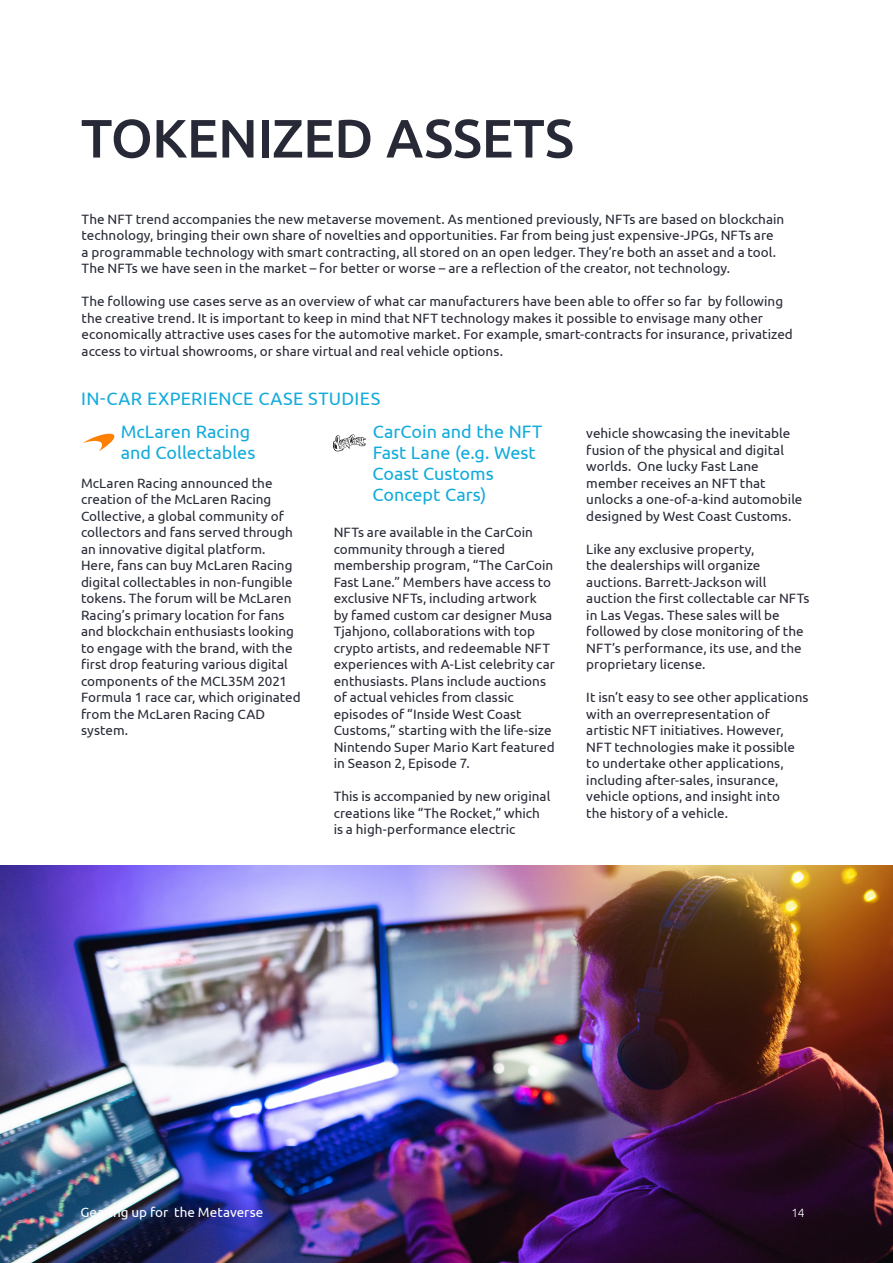
<style>
.page{position:relative;width:893px;height:1263px;background:#fff}
.page>*{position:absolute;margin:0;border:0;box-sizing:border-box;transform-origin:0 0}
.H2_-_Chapter-title{font:500 54px "Ubuntu";letter-spacing:-.01em;color:#272936}
.H5_-_Subheading{font:18px/21px "Ubuntu";color:#12abdb}
.H3_-_All-caps-Label{font:18px "Ubuntu";letter-spacing:.015em;color:#12abdb}
.H6-body{font:13.5px/16.5px "Ubuntu";color:#272936}
.Body_Copy{font:13.5px/16.5px "Ubuntu";letter-spacing:.005em;color:#272936}
.text{font:13.5px "Ubuntu";letter-spacing:.005em;color:#fff}
.t1{font:300 12px "Ubuntu";color:#fff}
</style>
<div class="page">
<img style="left:0;top:866px;width:893px;height:397px">
<svg style="left:82px;top:434px;width:33px;height:17px"></svg>
<svg style="left:334px;top:434px;width:32px;height:17px"></svg>
<p class="H2_-_Chapter-title" style="left:81px;top:104px;width:495px">TOKENIZED ASSETS</p>
<p class="Body_Copy" style="left:82px;top:210px;width:704px">The NFT trend accompanies the new metaverse movement. As mentioned previously, NFTs are based on blockchain technology, bringing their own share of novelties and opportunities. Far from being just expensive-JPGs, NFTs are<br>a programmable technology with smart contracting, all stored on an open ledger. They’re both an asset and a tool.<br>The NFTs we have seen in the market – for better or worse – are a reflection of the creator, not technology.</p>
<p class="Body_Copy" style="left:82px;top:293px;width:713px">The following use cases serve as an overview of what car manufacturers have been able to offer so far by following the creative trend. It is important to keep in mind that NFT technology makes it possible to envisage many other economically attractive uses cases for the automotive market. For example, smart-contracts for insurance, privatized access to virtual showrooms, or share virtual and real vehicle options.</p>
<p class="H3_-_All-caps-Label" style="left:81px;top:388px;width:300px">IN-CAR EXPERIENCE CASE STUDIES</p>
<p class="H5_-_Subheading" style="left:121px;top:421px;width:136px">McLaren Racing and Collectables</p>
<p class="H6-body" style="left:81px;top:474px;width:221px">McLaren Racing announced the creation of the McLaren Racing<br>Collective, a global community of collectors and fans served through an innovative digital platform.<br>Here, fans can buy McLaren Racing digital collectables in non-fungible tokens. The forum will be McLaren<br>Racing’s primary location for fans and blockchain enthusiasts looking to engage with the brand, with the first drop featuring various digital components of the MCL35M 2021<br>Formula 1 race car, which originated from the McLaren Racing CAD system.</p>
<p class="H5_-_Subheading" style="left:372px;top:421px;width:171px">CarCoin and the NFT<br>Fast Lane (e.g. West<br>Coast Customs<br>Concept Cars)</p>
<p class="H6-body" style="left:334px;top:524px;width:223px">NFTs are available in the CarCoin community through a tiered membership program, “The CarCoin Fast Lane.” Members have access to exclusive NFTs, including artwork<br>by famed custom car designer Musa Tjahjono, collaborations with top crypto artists, and redeemable NFT experiences with A-List celebrity car enthusiasts. Plans include auctions of actual vehicles from classic episodes of “Inside West Coast Customs,” starting with the life-size Nintendo Super Mario Kart featured in Season 2, Episode 7.</p>
<p class="H6-body" style="left:334px;top:788px;width:218px">This is accompanied by new original creations like “The Rocket,” which is a high-performance electric</p>
<p class="H6-body" style="left:586px;top:425px;width:218px">vehicle showcasing the inevitable fusion of the physical and digital worlds. One lucky Fast Lane member receives an NFT that unlocks a one-of-a-kind automobile designed by West Coast Customs.</p>
<p class="H6-body" style="left:586px;top:540px;width:225px">Like any exclusive property,<br>the dealerships will organize auctions. Barrett-Jackson will auction the first collectable car NFTs in Las Vegas. These sales will be followed by close monitoring of the<br>NFT’s performance, its use, and the proprietary license.</p>
<p class="H6-body" style="left:586px;top:689px;width:224px">It isn’t easy to see other applications with an overrepresentation of artistic NFT initiatives. However, NFT technologies make it possible to undertake other applications, including after-sales, insurance, vehicle options, and insight into<br>the history of a vehicle.</p>
<p class="text" style="left:80px;top:1204px;width:184px">Gearing up for the Metaverse</p>
<p class="t1" style="left:791px;top:1205px;width:15px">14</p>
</div>
